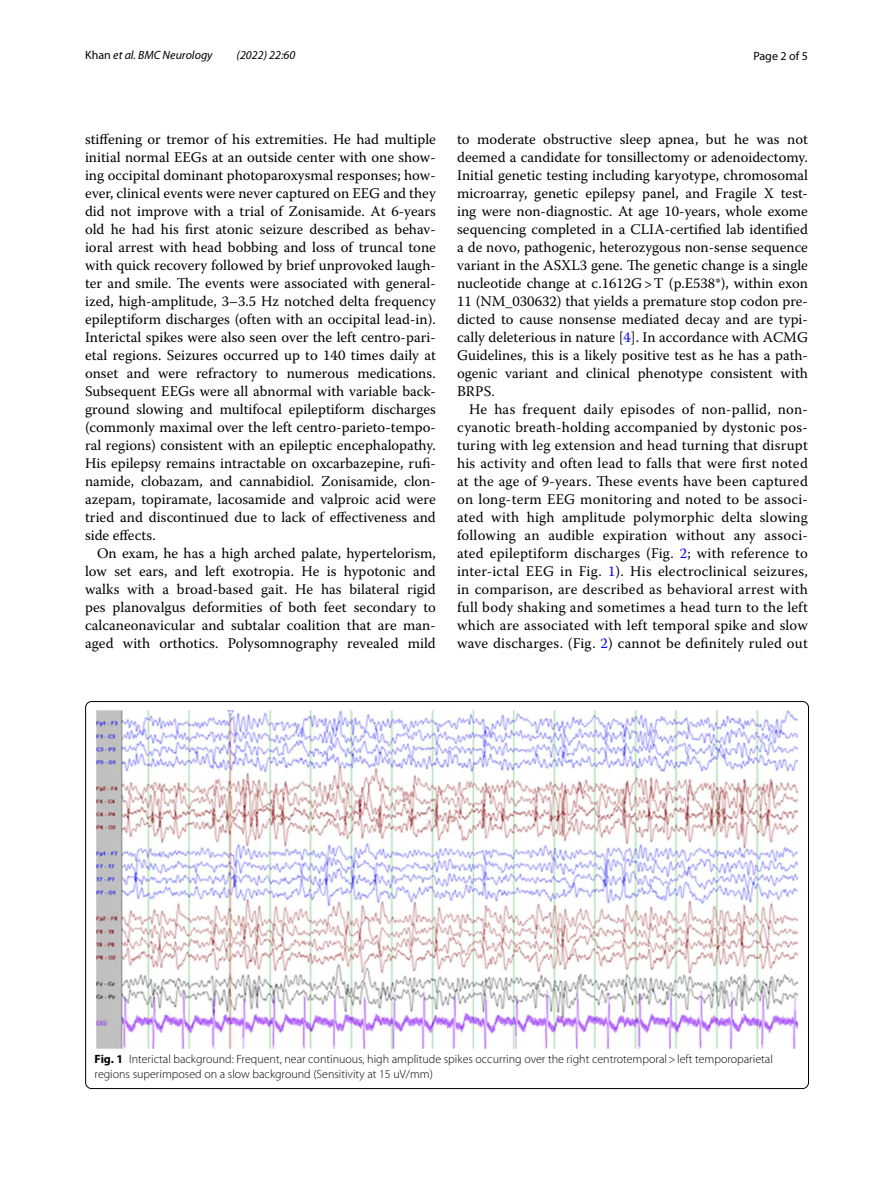
<style>
.page{position:relative;width:893px;height:1187px;background:#fff}
.page>*{position:absolute;margin:0;border:0;box-sizing:border-box;transform-origin:0 0}
.t1{font:14.7px/18px "Warnock Pro";color:#000;text-align:justify}
.t2{font:300 12px/15px "Myriad Pro";color:#000}
.t3{font:italic 12px "Myriad Pro";color:#000}
.t4{font:12px "Myriad Pro";color:#000}
.s1{font-style:normal}
.s2{color:#00f}
.s3{font-weight:700}
</style>
<div class="page">
<img style="left:97px;top:710px;width:700px;height:337px">
<p class="t3" style="left:85px;top:48px;width:129px"><span class="s1">Khan</span> et al. BMC Neurology</p>
<p class="t3" style="left:237px;top:48px;width:60px">(2022) 22:60</p>
<p class="t4" style="left:753px;top:48px;width:56px">Page 2 of 5</p>
<p class="t1" style="left:85px;top:130px;width:352px">stiffening or tremor of his extremities. He had multiple initial normal EEGs at an outside center with one show&shy;ing occipital dominant photoparoxysmal responses; how&shy;ever, clinical events were never captured on EEG and they did not improve with a trial of Zonisamide. At 6-years old he had his first atonic seizure described as behav&shy;ioral arrest with head bobbing and loss of truncal tone with quick recovery followed by brief unprovoked laugh&shy;ter and smile. The events were associated with general&shy;ized, high-amplitude, 3–3.5 Hz notched delta frequency epileptiform discharges (often with an occipital lead-in).<br>Interictal spikes were also seen over the left centro-pari&shy;etal regions. Seizures occurred up to 140 times daily at onset and were refractory to numerous medications.<br>Subsequent EEGs were all abnormal with variable back&shy;ground slowing and multifocal epileptiform discharges (commonly maximal over the left centro-parieto-tempo&shy;ral regions) consistent with an epileptic encephalopathy.<br>His epilepsy remains intractable on oxcarbazepine, rufi&shy;namide, clobazam, and cannabidiol. Zonisamide, clon&shy;azepam, topiramate, lacosamide and valproic acid were tried and discontinued due to lack of effectiveness and side effects.</p>
<p class="t1" style="left:85px;top:544px;width:352px;text-indent:12px">On exam, he has a high arched palate, hypertelorism, low set ears, and left exotropia. He is hypotonic and walks with a broad-based gait. He has bilateral rigid pes planovalgus deformities of both feet secondary to calcaneonavicular and subtalar coalition that are man&shy;aged with orthotics. Polysomnography revealed mild</p>
<p class="t1" style="left:457px;top:130px;width:352px">to moderate obstructive sleep apnea, but he was not deemed a candidate for tonsillectomy or adenoidectomy.<br>Initial genetic testing including karyotype, chromosomal microarray, genetic epilepsy panel, and Fragile X test&shy;ing were non-diagnostic. At age 10-years, whole exome sequencing completed in a CLIA-certified lab identified a de novo, pathogenic, heterozygous non-sense sequence variant in the ASXL3 gene. The genetic change is a single nucleotide change at c.1612G&gt;T (p.E538*), within exon 11 (NM_030632) that yields a premature stop codon pre&shy;dicted to cause nonsense mediated decay and are typi&shy;cally deleterious in nature [<span class="s2">4</span>]. In accordance with ACMG Guidelines, this is a likely positive test as he has a path&shy;ogenic variant and clinical phenotype consistent with BRPS.</p>
<p class="t1" style="left:457px;top:400px;width:352px;text-indent:12px">He has frequent daily episodes of non-pallid, non&shy;cyanotic breath-holding accompanied by dystonic pos&shy;turing with leg extension and head turning that disrupt his activity and often lead to falls that were first noted at the age of 9-years. These events have been captured on long-term EEG monitoring and noted to be associ&shy;ated with high amplitude polymorphic delta slowing following an audible expiration without any associ&shy;ated epileptiform discharges (Fig. <span class="s2">2</span>; with reference to inter-ictal EEG in Fig. <span class="s2">1</span>). His electroclinical seizures, in comparison, are described as behavioral arrest with full body shaking and sometimes a head turn to the left which are associated with left temporal spike and slow wave discharges. (Fig. <span class="s2">2</span>) cannot be definitely ruled out</p>
<p class="t2" style="left:95px;top:1051px;width:680px"><span class="s3">Fig. 1</span> Interictal background: Frequent, near continuous, high amplitude spikes occurring over the right centrotemporal&gt;left temporoparietal regions superimposed on a slow background (Sensitivity at 15 uV/mm)</p>
</div>
